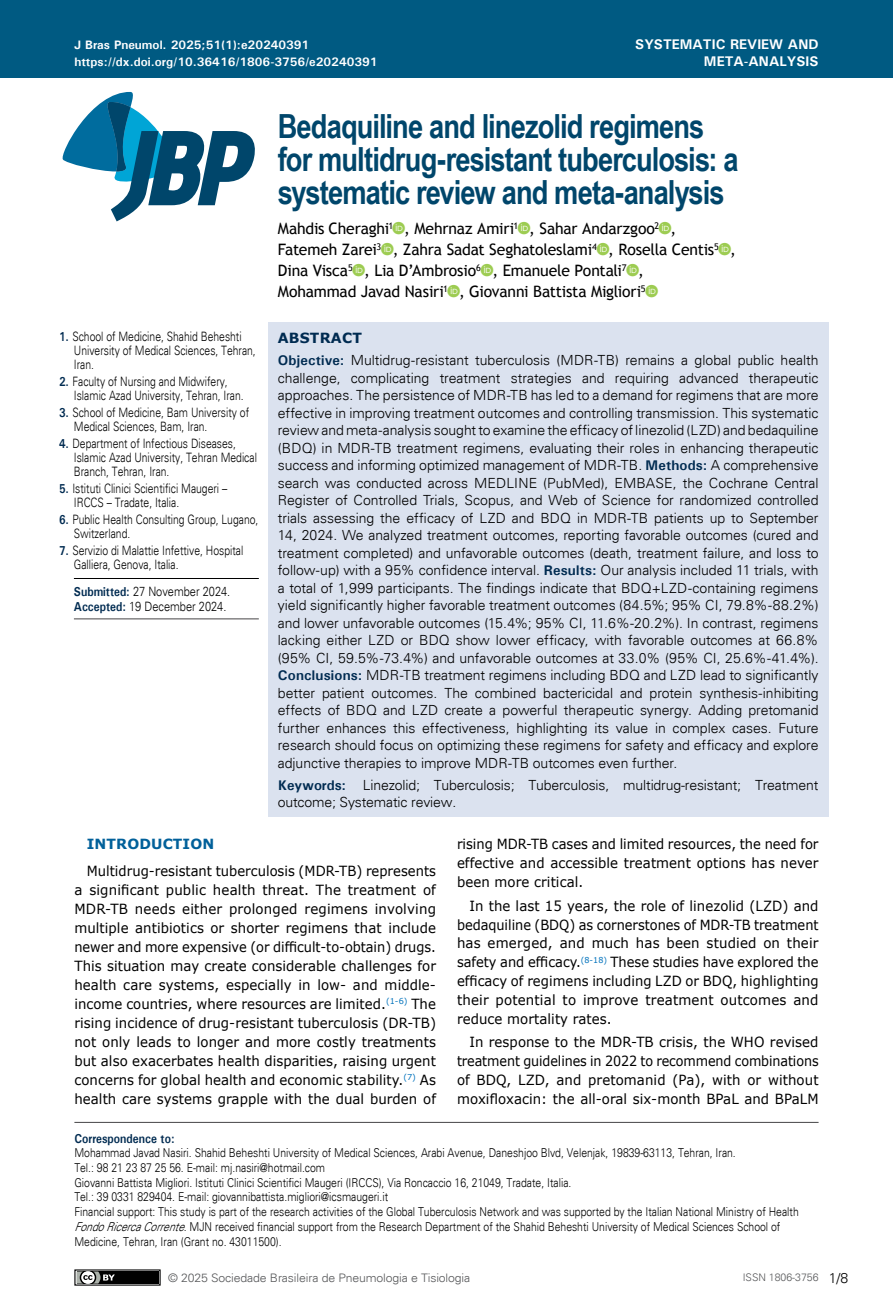
<style>
.page{position:relative;width:893px;height:1315px;background:#fff}
.page>*{position:absolute;margin:0;border:0;box-sizing:border-box;transform-origin:0 0}
.t1{font:700 33.25px/33.2px "Arial Narrow";letter-spacing:-.03em;color:#00466b}
.t2{font:21px "ID font Regular";color:#9dcc52}
.t3{font:15.75px "Trebuchet MS";letter-spacing:-.015em;color:#000}
.t4{font:300 14px/17.5px "Univers";letter-spacing:-.01em;color:#000;text-align:justify}
.t5{font:14px/19.1px "Verdana";letter-spacing:.005em;color:#000;text-align:justify;scale:.94 1}
.t6{font:14px/18.7px "Verdana";letter-spacing:.005em;color:#000;text-align:justify;scale:.95 1}
.t7{font:14px/18.9px "Verdana";letter-spacing:.005em;color:#000;text-align:justify;scale:.93 1}
.t8{font:700 14px/16.8px "Univers";color:#fff;text-align:right}
.t9{font:700 14px "Verdana";letter-spacing:.01em;color:#01609a}
.t10{font:700 14px "Verdana";letter-spacing:.015em;color:#002b51}
.t11{font:300 12.95px/14px "Univers";color:#000;scale:.8 1}
.t12{font:300 12.95px/14.9px "Univers";color:#000;scale:.85 1}
.t13{font:700 12.95px "Univers";color:#002b51;scale:.85 1}
.t14{font:300 12.25px/14.7px "Univers";color:#000;scale:.85 1}
.t15{font:700 12.25px "Univers";color:#fff}
.t16{font:300 11.72px "Univers";letter-spacing:-.01em;color:#58595b;scale:1.04 1}
.t17{font:300 10.5px "Univers";color:#58595b}
.s1{font-family:"ID font Regular";font-size:21px;color:#9dcc52}
.s2{font-family:"Trebuchet MS";font-size:15.75px;color:#000}
.s3{font-weight:700;color:#002b51}
.s4{font-style:italic}
</style>
<div class="page">
<div style="left:0;top:0;width:893px;height:78px;background:#005a82"></div>
<svg style="left:62px;top:91px;width:193px;height:130px"></svg>
<svg style="left:76px;top:1271px;width:83px;height:12px"></svg>
<div style="left:74px;top:1269px;width:87px;height:16px;border:1px solid #000"></div>
<div style="left:77px;top:1271px;width:81px;height:12px;background:#000"></div>
<svg style="left:77px;top:1271px;width:38px;height:12px"></svg>
<div style="left:268px;top:322px;width:560px;height:494px;background:#dbe2ef"></div>
<hr style="left:74px;top:1122px;width:745px;height:1px;background:#464547">
<hr style="left:74px;top:578px;width:185px;height:1px;background:#000">
<hr style="left:74px;top:618px;width:185px;height:1px;background:#464547">
<p class="t15" style="left:74px;top:37px;width:236px">J Bras Pneumol. 2025;51(1):e20240391</p>
<p class="t8" style="left:635px;top:36px;width:185px">SYSTEMATIC REVIEW AND<br>META-ANALYSIS</p>
<p class="t15" style="left:74px;top:54px;width:305px">https://dx.doi.org/10.36416/1806-3756/e20240391</p>
<h1 class="t1" style="left:278px;top:108px;width:462px">Bedaquiline and linezolid regimens for multidrug-resistant tuberculosis: a systematic review and meta-analysis</h1>
<p class="t3" style="left:278px;top:219px;width:383px">Mahdis Cheraghi<sup>1</sup><span class="s1">a</span>, Mehrnaz Amiri<sup>1</sup><span class="s1">a</span>, Sahar Andarzgoo<sup>2</sup></p>
<h2 class="t2" style="left:659px;top:218px;width:19px">a<span class="s2">,</span></h2>
<p class="t3" style="left:278px;top:240px;width:443px">Fatemeh Zarei<sup>3</sup><span class="s1">a</span>, Zahra Sadat Seghatoleslami<sup>4</sup><span class="s1">a</span>, Rosella Centis<sup>5</sup></p>
<h2 class="t2" style="left:719px;top:239px;width:19px">a<span class="s2">,</span></h2>
<p class="t3" style="left:278px;top:261px;width:350px">Dina Visca<sup>5</sup><span class="s1">a</span>, Lia D’Ambrosio<sup>6</sup><span class="s1">a</span>, Emanuele Pontali<sup>7</sup></p>
<h2 class="t2" style="left:627px;top:260px;width:19px">a<span class="s2">,</span></h2>
<p class="t3" style="left:278px;top:282px;width:369px">Mohammad Javad Nasiri<sup>1</sup><span class="s1">a</span>, Giovanni Battista Migliori<sup>5</sup></p>
<h2 class="t2" style="left:645px;top:281px;width:14px">a</h2>
<p class="t11" style="left:74px;top:330px;width:229px;text-indent:-15px"><span class="s3">1.</span> School of Medicine, Shahid Beheshti<br>University of Medical Sciences, Tehran,<br>Iran.</p>
<p class="t11" style="left:74px;top:375px;width:214px;text-indent:-15px"><span class="s3">2.</span> Faculty of Nursing and Midwifery,<br>Islamic Azad University, Tehran, Iran.</p>
<p class="t11" style="left:74px;top:406px;width:221px;text-indent:-15px"><span class="s3">3.</span> School of Medicine, Bam University of<br>Medical Sciences, Bam, Iran.</p>
<p class="t11" style="left:74px;top:437px;width:230px;text-indent:-15px"><span class="s3">4.</span> Department of Infectious Diseases,<br>Islamic Azad University, Tehran Medical<br>Branch, Tehran, Iran.</p>
<p class="t11" style="left:74px;top:482px;width:193px;text-indent:-15px"><span class="s3">5.</span> Istituti Clinici Scientifici Maugeri –<br>IRCCS – Tradate, Italia.</p>
<p class="t11" style="left:74px;top:513px;width:232px;text-indent:-15px"><span class="s3">6.</span> Public Health Consulting Group, Lugano,<br>Switzerland.</p>
<p class="t11" style="left:74px;top:544px;width:213px;text-indent:-15px"><span class="s3">7.</span> Servizio di Malattie Infettive, Hospital<br>Galliera, Genova, Italia.</p>
<p class="t12" style="left:74px;top:584px;width:186px"><span class="s3">Submitted:</span> 27 November 2024.<br><span class="s3">Accepted:</span> 19 December 2024.</p>
<p class="t10" style="left:278px;top:329px;width:86px">ABSTRACT</p>
<p class="t4" style="left:278px;top:352px;width:542px"><span class="s3">Objective:</span> Multidrug-resistant tuberculosis (MDR-TB) remains a global public health challenge, complicating treatment strategies and requiring advanced therapeutic approaches. The persistence of MDR-TB has led to a demand for regimens that are more effective in improving treatment outcomes and controlling transmission. This systematic review and meta-analysis sought to examine the efficacy of linezolid (LZD) and bedaquiline (BDQ) in MDR-TB treatment regimens, evaluating their roles in enhancing therapeutic success and informing optimized management of MDR-TB. <span class="s3">Methods:</span> A comprehensive search was conducted across MEDLINE (PubMed), EMBASE, the Cochrane Central Register of Controlled Trials, Scopus, and Web of Science for randomized controlled trials assessing the efficacy of LZD and BDQ in MDR-TB patients up to September 14, 2024. We analyzed treatment outcomes, reporting favorable outcomes (cured and treatment completed) and unfavorable outcomes (death, treatment failure, and loss to follow-up) with a 95% confidence interval. <span class="s3">Results:</span> Our analysis included 11 trials, with a total of 1,999 participants. The findings indicate that BDQ+LZD-containing regimens yield significantly higher favorable treatment outcomes (84.5%; 95% CI, 79.8%-88.2%) and lower unfavorable outcomes (15.4%; 95% CI, 11.6%-20.2%). In contrast, regimens lacking either LZD or BDQ show lower efficacy, with favorable outcomes at 66.8% (95% CI, 59.5%-73.4%) and unfavorable outcomes at 33.0% (95% CI, 25.6%-41.4%).<br><span class="s3">Conclusions:</span> MDR-TB treatment regimens including BDQ and LZD lead to significantly better patient outcomes. The combined bactericidal and protein synthesis-inhibiting effects of BDQ and LZD create a powerful therapeutic synergy. Adding pretomanid further enhances this effectiveness, highlighting its value in complex cases. Future research should focus on optimizing these regimens for safety and efficacy and explore adjunctive therapies to improve MDR-TB outcomes even further.</p>
<p class="t4" style="left:278px;top:776px;width:542px;line-height:16.8px"><span class="s3">Keywords:</span> Linezolid; Tuberculosis; Tuberculosis, multidrug-resistant; Treatment outcome; Systematic review.</p>
<p class="t9" style="left:87px;top:835px;width:129px">INTRODUCTION</p>
<p class="t5" style="left:74px;top:861px;width:386px;text-indent:12px">Multidrug-resistant tuberculosis (MDR-TB) represents a significant public health threat. The treatment of MDR-TB needs either prolonged regimens involving multiple antibiotics or shorter regimens that include newer and more expensive (or difficult-to-obtain) drugs.<br>This situation may create considerable challenges for health care systems, especially in low- and middle&shy;income countries, where resources are limited.<sup>(1-6)</sup> The rising incidence of drug-resistant tuberculosis (DR-TB) not only leads to longer and more costly treatments but also exacerbates health disparities, raising urgent concerns for global health and economic stability.<sup>(7)</sup> As health care systems grapple with the dual burden of</p>
<p class="t7" style="left:457px;top:835px;width:390px">rising MDR-TB cases and limited resources, the need for effective and accessible treatment options has never been more critical.</p>
<p class="t6" style="left:457px;top:896px;width:382px;text-indent:12px">In the last 15 years, the role of linezolid (LZD) and bedaquiline (BDQ) as cornerstones of MDR-TB treatment has emerged, and much has been studied on their safety and efficacy.<sup>(8-18)</sup> These studies have explored the efficacy of regimens including LZD or BDQ, highlighting their potential to improve treatment outcomes and reduce mortality rates.</p>
<p class="t6" style="left:457px;top:1033px;width:382px;text-indent:12px">In response to the MDR-TB crisis, the WHO revised treatment guidelines in 2022 to recommend combinations of BDQ, LZD, and pretomanid (Pa), with or without moxifloxacin: the all-oral six-month BPaL and BPaLM</p>
<p class="t13" style="left:74px;top:1130px;width:119px">Correspondence to:</p>
<p class="t14" style="left:74px;top:1145px;width:854px">Mohammad Javad Nasiri. Shahid Beheshti University of Medical Sciences, Arabi Avenue, Daneshjoo Blvd, Velenjak, 19839-63113, Tehran, Iran.<br>Tel.: 98 21 23 87 25 56. E-mail: mj.nasiri@hotmail.com<br>Giovanni Battista Migliori. Istituti Clinici Scientifici Maugeri (IRCCS), Via Roncaccio 16, 21049, Tradate, Italia.<br>Tel.: 39 0331 829404. E-mail: giovannibattista.migliori@icsmaugeri.it<br>Financial support: This study is part of the research activities of the Global Tuberculosis Network and was supported by the Italian National Ministry of Health <span class="s4">FondoRicercaCorrente</span>. MJN received financial support from the Research Department of the Shahid Beheshti University of Medical Sciences School of Medicine, Tehran, Iran (Grant no. 43011500).</p>
<p class="t16" style="left:168px;top:1270px;width:292px">© 2025 Sociedade Brasileira de Pneumologia e Tisiologia</p>
<p class="t17" style="left:743px;top:1271px;width:77px">ISSN 1806-3756</p>
<p class="t4" style="left:829px;top:1269px;width:21px">1/8</p>
</div>
